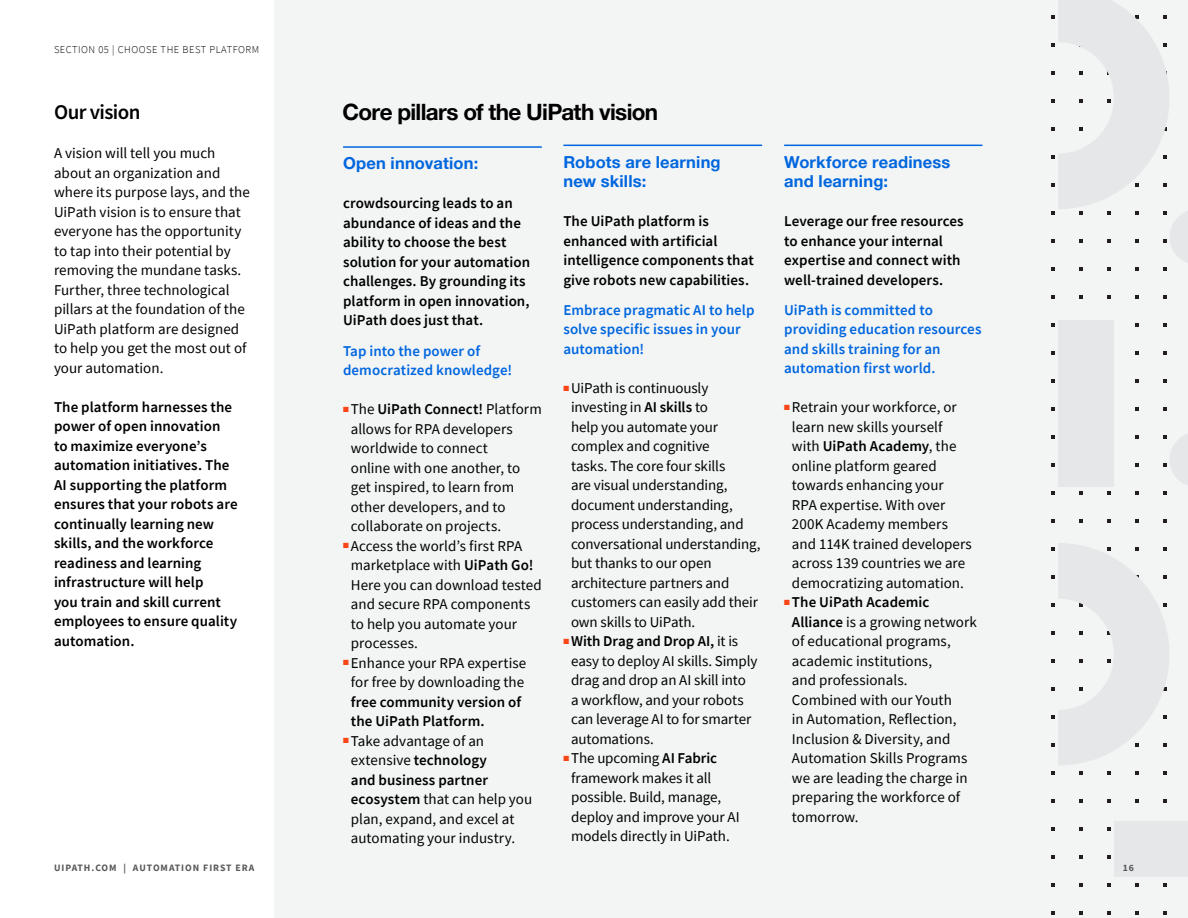
<style>
.page{position:relative;width:1188px;height:918px;background:#fff}
.page>*{position:absolute;margin:0;border:0;box-sizing:border-box;transform-origin:0 0}
.t1{font:700 22.5px "Helvetica Neue LT Pro";letter-spacing:-.03em;color:#000}
.t2{font:600 21px "Source Sans Pro";letter-spacing:-.03em;color:#000}
.t3{font:700 16.5px/19.5px "Helvetica Neue LT Pro";letter-spacing:.01em;color:#0066de}
.t4{font:15px/19.5px "Source Sans Pro";color:#000}
.t5{font:600 15px/19.5px "Source Sans Pro";letter-spacing:.005em;color:#000}
.t6{font:600 15px/19.5px "Source Sans Pro";letter-spacing:.005em;color:#0067df}
.t7{font:300 10.5px "Source Sans Pro";letter-spacing:.05em;color:#000}
.t8{font:700 9.75px "Source Sans Pro";letter-spacing:.1em;color:#58595b}
.s1{color:#fa4616}
.s2{font-weight:600}
</style>
<div class="page">
<div style="left:275px;top:0;width:913px;height:918px;background:#f3f4f4"></div>
<hr style="left:343px;top:146px;width:199px;height:2px;background:#0067df">
<hr style="left:563px;top:145px;width:199px;height:1px;background:#0067df">
<hr style="left:784px;top:145px;width:198px;height:1px;background:#0067df">
<svg style="left:1051px;top:15px;width:116px;height:900px"></svg>
<svg style="left:1058px;top:543px;width:111px;height:223px"></svg>
<div style="left:1058px;top:320px;width:56px;height:167px;background:#e6e7e8"></div>
<div style="left:1114px;top:821px;width:74px;height:56px;background:#e6e7e8"></div>
<svg style="left:1058px;top:0;width:130px;height:265px"></svg>
<svg style="left:1170px;top:434px;width:18px;height:51px"></svg>
<p class="t7" style="left:54px;top:43px;width:207px">SECTION 05 | CHOOSE THE BEST PLATFORM</p>
<h2 class="t2" style="left:54px;top:99px;width:88px">Our vision</h2>
<p class="t4" style="left:54px;top:144px;width:197px">A vision will tell you much about an organization and where its purpose lays, and the<br>UiPath vision is to ensure that everyone has the opportunity to tap into their potential by removing the mundane tasks.<br>Further, three technological pillars at the foundation of the<br>UiPath platform are designed to help you get the most out of your automation.</p>
<p class="t5" style="left:54px;top:397px;width:185px">The platform harnesses the power of open innovation to maximize everyone’s automation initiatives. The<br>AI supporting the platform ensures that your robots are continually learning new skills, and the workforce readiness and learning infrastructure will help<br>you train and skill current employees to ensure quality automation.</p>
<p class="t8" style="left:54px;top:861px;width:202px">UIPATH.COM | AUTOMATION FIRST ERA</p>
<h1 class="t1" style="left:343px;top:98px;width:317px">Core pillars of the UiPath vision</h1>
<p class="t3" style="left:343px;top:153px;width:137px">Open innovation:</p>
<p class="t5" style="left:343px;top:193px;width:189px">crowdsourcing leads to an abundance of ideas and the ability to choose the best solution for your automation challenges. By grounding its platform in open innovation,<br>UiPath does just that.</p>
<p class="t6" style="left:343px;top:341px;width:171px">Tap into the power of democratized knowledge!</p>
<p class="t4" style="left:351px;top:399px;width:192px;text-indent:-8px"><span class="s1">■</span> The <span class="s2">UiPath Connect!</span> Platform allows for RPA developers worldwide to connect<br>online with one another, to get inspired, to learn from other developers, and to collaborate on projects.</p>
<p class="t4" style="left:351px;top:536px;width:192px;text-indent:-8px"><span class="s1">■</span> Access the world’s first RPA marketplace with <span class="s2">UiPath Go!<br></span>Here you can download tested and secure RPA components to help you automate your processes.</p>
<p class="t4" style="left:343px;top:653px;width:185px;text-align:center"><span class="s1">■</span> Enhance your RPA expertise for free by downloading the</p>
<p class="t5" style="left:351px;top:692px;width:172px">free community version of the UiPath Platform.</p>
<p class="t4" style="left:351px;top:731px;width:183px;text-indent:-8px"><span class="s1">■</span> Take advantage of an extensive <span class="s2">technology<br>and business partner ecosystem</span> that can help you plan, expand, and excel at automating your industry.</p>
<p class="t3" style="left:563px;top:152px;width:159px">Robots are learning new skills:</p>
<p class="t5" style="left:563px;top:211px;width:192px">The UiPath platform is enhanced with artificial intelligence components that give robots new capabilities.</p>
<p class="t6" style="left:563px;top:300px;width:193px">Embrace pragmatic AI to help solve specific issues in your automation!</p>
<p class="t4" style="left:571px;top:378px;width:191px;text-indent:-8px"><span class="s1">■</span> UiPath is continuously investing in <span class="s2">AI skills</span> to<br>help you automate your complex and cognitive<br>tasks. The core four skills<br>are visual understanding, document understanding, process understanding, and conversational understanding, but thanks to our open architecture partners and customers can easily add their own skills to UiPath.</p>
<p class="t4" style="left:571px;top:632px;width:188px;text-indent:-8px"><span class="s1">■</span> <span class="s2">With Drag and Drop AI,</span> it is easy to deploy AI skills. Simply drag and drop an AI skill into<br>a workflow, and your robots can leverage AI to for smarter automations.</p>
<p class="t4" style="left:571px;top:749px;width:170px;text-indent:-8px"><span class="s1">■</span> The upcoming <span class="s2">AI Fabric </span>framework makes it all possible. Build, manage, deploy and improve your AI models directly in UiPath.</p>
<p class="t3" style="left:784px;top:152px;width:168px">Workforce readiness and learning:</p>
<p class="t5" style="left:784px;top:211px;width:181px">Leverage our free resources to enhance your internal expertise and connect with well-trained developers.</p>
<p class="t6" style="left:784px;top:300px;width:199px">UiPath is committed to providing education resources and skills training for an automation first world.</p>
<p class="t4" style="left:792px;top:398px;width:181px;text-indent:-8px"><span class="s1">■</span> Retrain your workforce, or learn new skills yourself with <span class="s2">UiPath Academy</span>, the online platform geared towards enhancing your<br>RPA expertise. With over<br>200K Academy members and 114K trained developers across 139 countries we are democratizing automation.</p>
<p class="t4" style="left:792px;top:593px;width:187px;text-indent:-8px"><span class="s1">■</span> <span class="s2">The UiPath Academic<br>Alliance</span> is a growing network of educational programs, academic institutions,<br>and professionals.<br>Combined with our Youth<br>in Automation, Reflection,<br>Inclusion &amp; Diversity, and<br>Automation Skills Programs we are leading the charge in preparing the workforce of tomorrow.</p>
<p class="t8" style="left:1123px;top:861px;width:13px">16</p>
</div>
